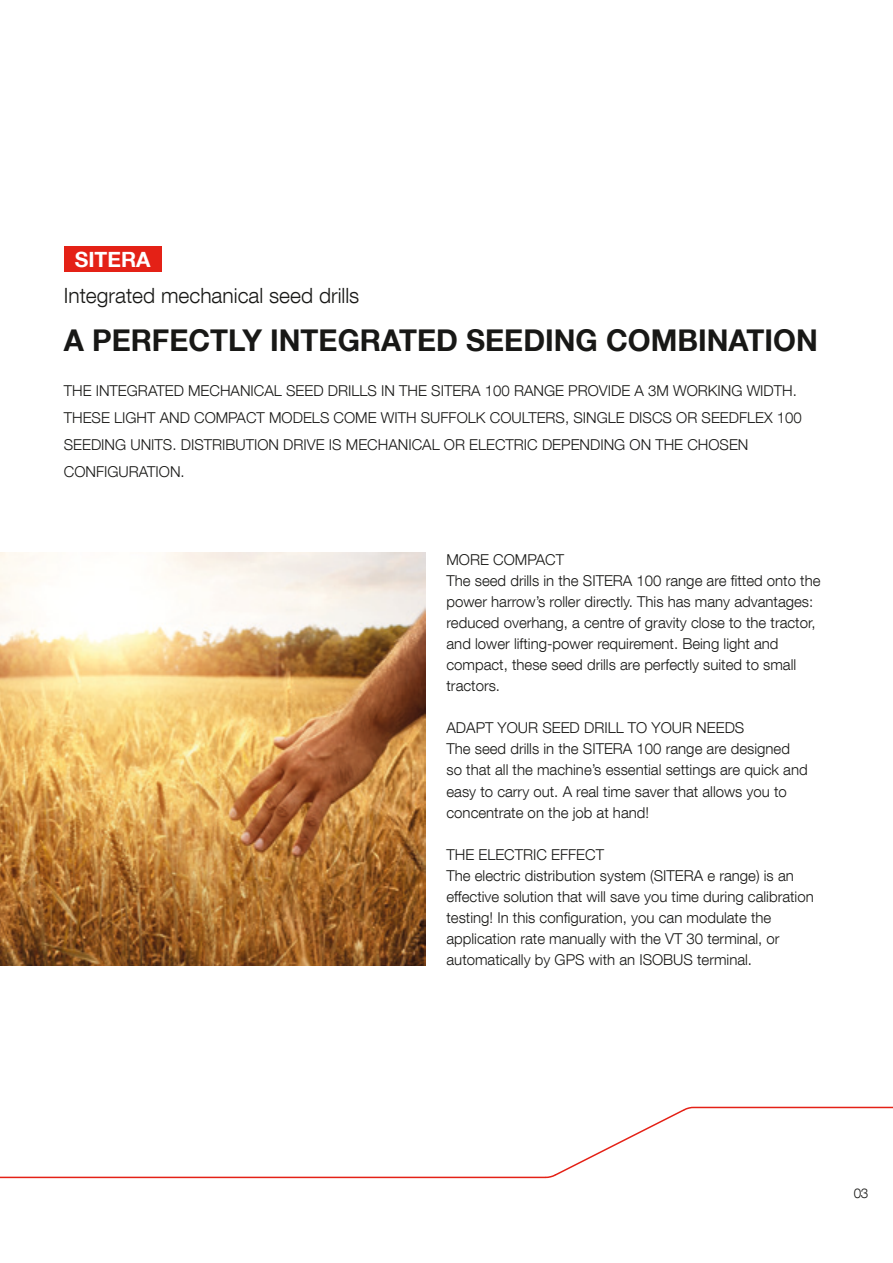
<style>
.page{position:relative;width:893px;height:1263px;background:#fff}
.page>*{position:absolute;margin:0;border:0;box-sizing:border-box;transform-origin:0 0}
.t1{font:700 30px "Helvetica Neue LT Com";color:#181816}
.t2{font:300 21px "Helvetica Neue LT Com";color:#181816}
.t3{font:700 21px "Helvetica Neue LT Com";color:#fff}
.t4{font:300 15px/21.1px "Helvetica Neue LT Com";color:#181816}
.t5{font:300 13.5px "Helvetica Neue LT Com";color:#181816}
</style>
<div class="page">
<svg style="left:0;top:1106px;width:893px;height:73px"></svg>
<div style="left:64px;top:247px;width:98px;height:25px;background:#e42116"></div>
<img style="left:0;top:553px;width:425px;height:412px">
<h2 class="t3" style="left:75px;top:246px;width:77px">SITERA</h2>
<h2 class="t2" style="left:64px;top:283px;width:297px">Integrated mechanical seed drills</h2>
<h1 class="t1" style="left:64px;top:321px;width:755px">A PERFECTLY INTEGRATED SEEDING COMBINATION</h1>
<p class="t4" style="left:64px;top:377px;width:740px;line-height:27px">THE INTEGRATED MECHANICAL SEED DRILLS IN THE SITERA 100 RANGE PROVIDE A 3M WORKING WIDTH.<br>THESE LIGHT AND COMPACT MODELS COME WITH SUFFOLK COULTERS, SINGLE DISCS OR SEEDFLEX 100<br>SEEDING UNITS. DISTRIBUTION DRIVE IS MECHANICAL OR ELECTRIC DEPENDING ON THE CHOSEN CONFIGURATION.</p>
<p class="t4" style="left:446px;top:548px;width:376px">MORE COMPACT<br>The seed drills in the SITERA 100 range are fitted onto the power harrow’s roller directly. This has many advantages: reduced overhang, a centre of gravity close to the tractor, and lower lifting-power requirement. Being light and compact, these seed drills are perfectly suited to small tractors.</p>
<p class="t4" style="left:446px;top:717px;width:363px">ADAPT YOUR SEED DRILL TO YOUR NEEDS<br>The seed drills in the SITERA 100 range are designed so that all the machine’s essential settings are quick and easy to carry out. A real time saver that allows you to concentrate on the job at hand!</p>
<p class="t4" style="left:446px;top:844px;width:369px">THE ELECTRIC EFFECT<br>The electric distribution system (SITERA e range) is an effective solution that will save you time during calibration testing! In this configuration, you can modulate the application rate manually with the VT 30 terminal, or automatically by GPS with an ISOBUS terminal.</p>
<p class="t5" style="left:854px;top:1185px;width:16px">03</p>
</div>
